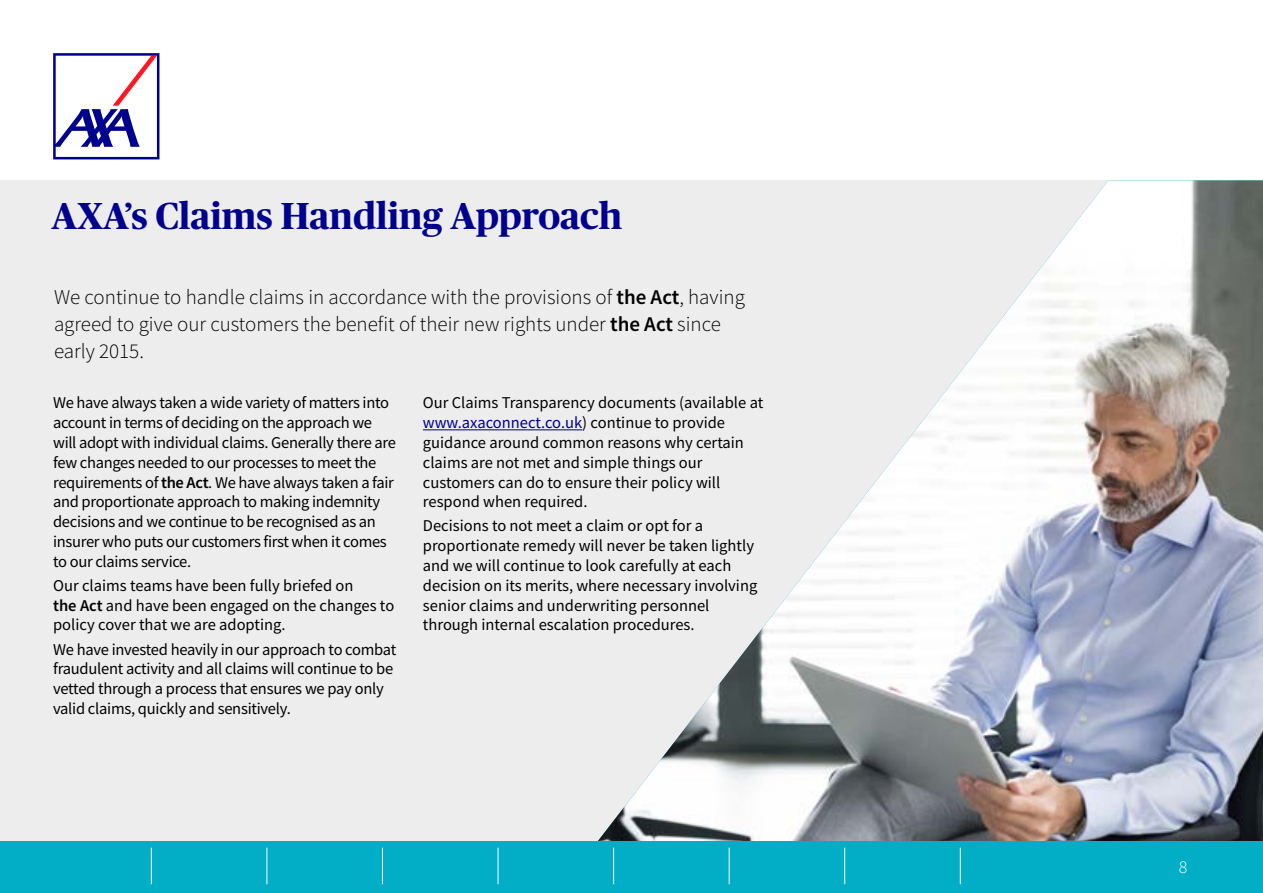
<style>
.page{position:relative;width:1263px;height:893px;background:#fff}
.page>*{position:absolute;margin:0;border:0;box-sizing:border-box;transform-origin:0 0}
.t1{font:700 37.5px "Publico Headline";color:#00008f}
.t2{font:300 21px/27px "Source Sans Pro";color:#000}
.t3{font:300 18px "Source Sans Pro";color:#fff}
.t4{font:16.5px/19.8px "Source Sans Pro";letter-spacing:-.015em;color:#000}
.s1{font-weight:600}
.s2{color:#00008f}
</style>
<div class="page">
<div style="left:0;top:180px;width:1263px;height:713px;background:#ededed"></div>
<img style="left:582px;top:180px;width:681px;height:662px">
<div style="left:0;top:842px;width:1263px;height:51px;background:#02adc6"></div>
<hr style="left:423px;top:429px;width:159px;height:1px;background:#00008f">
<svg style="left:53px;top:53px;width:106px;height:106px"></svg>
<hr style="left:266px;top:848px;width:1px;height:36px;background:#fff">
<hr style="left:382px;top:848px;width:1px;height:36px;background:#fff">
<hr style="left:498px;top:848px;width:1px;height:36px;background:#fff">
<hr style="left:613px;top:848px;width:1px;height:36px;background:#fff">
<hr style="left:151px;top:848px;width:1px;height:36px;background:#fff">
<hr style="left:729px;top:848px;width:1px;height:36px;background:#fff">
<hr style="left:960px;top:848px;width:1px;height:36px;background:#fff">
<hr style="left:844px;top:848px;width:1px;height:36px;background:#fff">
<h1 class="t1" style="left:51px;top:189px;width:572px">AXA’s Claims Handling Approach</h1>
<p class="t2" style="left:54px;top:283px;width:692px">We continue to handle claims in accordance with the provisions of <span class="s1">the Act</span>, having agreed to give our customers the benefit of their new rights under <span class="s1">the Act</span> since early 2015.</p>
<p class="t4" style="left:53px;top:393px;width:344px">We have always taken a wide variety of matters into account in terms of deciding on the approach we will adopt with individual claims. Generally there are few changes needed to our processes to meet the requirements of <span class="s1">the Act</span>. We have always taken a fair and proportionate approach to making indemnity decisions and we continue to be recognised as an insurer who puts our customers first when it comes to our claims service.</p>
<p class="t4" style="left:53px;top:575px;width:343px">Our claims teams have been fully briefed on<br><span class="s1">the Act</span> and have been engaged on the changes to policy cover that we are adopting.</p>
<p class="t4" style="left:53px;top:639px;width:345px">We have invested heavily in our approach to combat fraudulent activity and all claims will continue to be vetted through a process that ensures we pay only valid claims, quickly and sensitively.</p>
<p class="t4" style="left:423px;top:393px;width:342px">Our Claims Transparency documents (available at <span class="s2">www.axaconnect.co.uk</span>) continue to provide guidance around common reasons why certain claims are not met and simple things our customers can do to ensure their policy will respond when required.</p>
<p class="t4" style="left:423px;top:516px;width:336px">Decisions to not meet a claim or opt for a proportionate remedy will never be taken lightly and we will continue to look carefully at each decision on its merits, where necessary involving senior claims and underwriting personnel through internal escalation procedures.</p>
<p class="t3" style="left:1179px;top:856px;width:10px">8</p>
</div>
